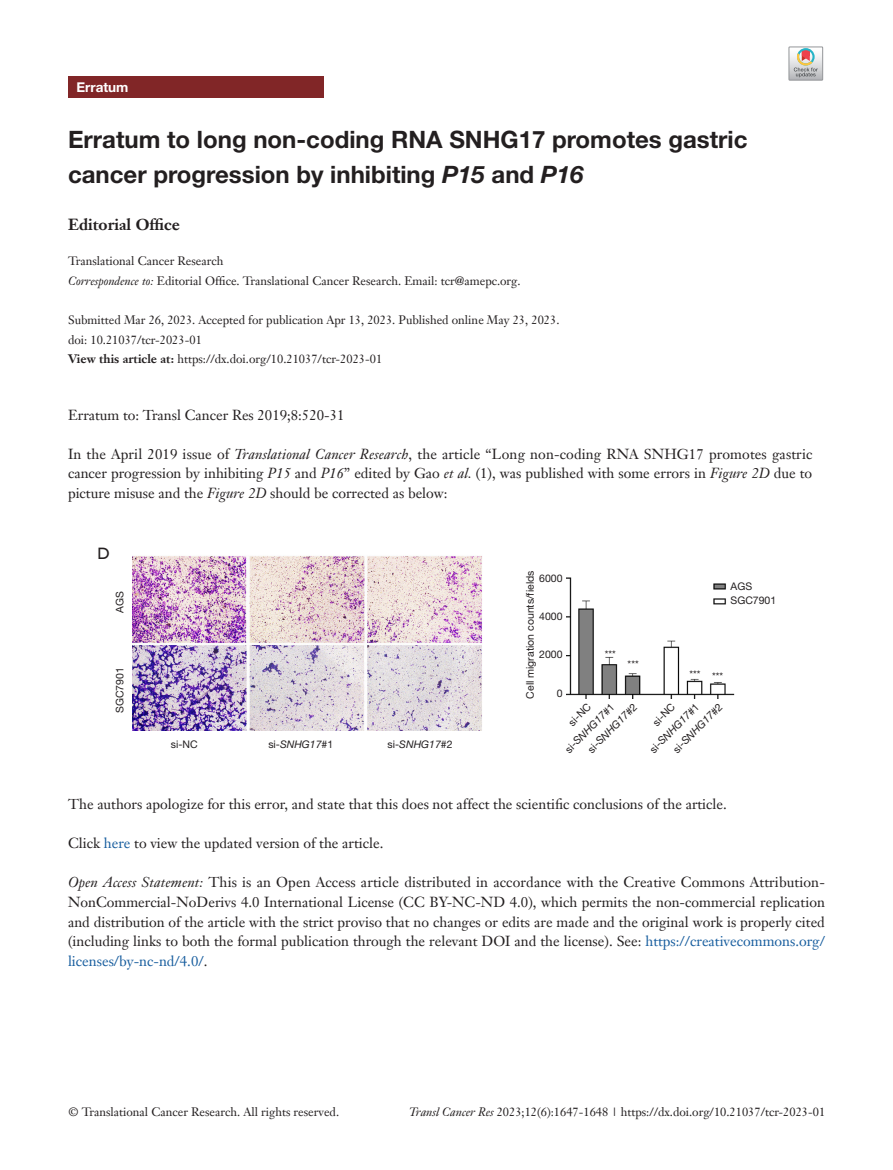
<style>
.page{position:relative;width:893px;height:1170px;background:#fff}
.page>*{position:absolute;margin:0;border:0;box-sizing:border-box;transform-origin:0 0}
.A-Wenti{font:700 24px/34.5px "Helvetica Neue LT Pro";color:#231f20}
.t1{font:16.5px "Humanist 521 BT";color:#231f20}
.A-Zuozhe{font:700 15.75px "Janson Text LT";color:#231f20}
.B-zhengwen{font:14.25px/19.5px "Janson Text LT";color:#231f20;text-align:justify}
.A-lanmu{font:700 13.5px "Helvetica Neue LT Pro";color:#fff}
.A-Correspondence_to{font:12px "Janson Text LT";color:#231f20}
.A-time{font:12px "Janson Text LT";color:#231f20}
.ZY-doi{font:12px "Janson Text LT";color:#231f20}
.A-View_this_article{font:12px "Janson Text LT";color:#231f20}
.ZY-banquan{font:12px "Janson Text LT";color:#231f20}
.A-Danwei{font:12px "Janson Text LT";color:#231f20}
.A-doi{font:12px "Janson Text LT";color:#231f20}
.二级标题下沉{font:10.5px "Helvetica Neue LT Pro";color:#231f20}
.t2{font:italic 10.5px "Helvetica Neue LT Pro";color:#231f20}
.s1{font-style:italic}
.s2{font-weight:700}
.s3{font-style:normal}
.s4{color:#175d9e}
</style>
<div class="page">
<div style="left:68px;top:77px;width:255px;height:21px;background:#812627"></div>
<img style="left:132px;top:556px;width:350px;height:174px">
<img style="left:566px;top:577px;width:169px;height:121px">
<div style="left:731px;top:581px;width:45px;height:24px;background:#fff"></div>
<svg style="left:789px;top:47px;width:34px;height:33px"></svg>
<p class="A-lanmu" style="left:77px;top:79px;width:53px">Erratum</p>
<p class="A-Wenti" style="left:68px;top:122px;width:681px">Erratum to long non-coding RNA SNHG17 promotes gastric cancer progression by inhibiting <span class="s1">P15</span> and <span class="s1">P16</span></p>
<p class="A-Zuozhe" style="left:68px;top:214px;width:113px">Editorial Office</p>
<p class="A-Danwei" style="left:68px;top:254px;width:157px">Translational Cancer Research</p>
<p class="A-Correspondence_to" style="left:68px;top:273px;width:454px"><span class="s1">Correspondence to:</span> Editorial Office. Translational Cancer Research. Email: tcr@amepc.org.</p>
<p class="A-time" style="left:68px;top:312px;width:493px">Submitted Mar 26, 2023. Accepted for publication Apr 13, 2023. Published online May 23, 2023.</p>
<p class="A-doi" style="left:68px;top:332px;width:135px">doi: 10.21037/tcr-2023-01</p>
<p class="A-View_this_article" style="left:68px;top:351px;width:316px"><span class="s2">View this article at:</span> https://dx.doi.org/10.21037/tcr-2023-01</p>
<p class="B-zhengwen" style="left:68px;top:404px;width:278px">Erratum to: Transl Cancer Res 2019;8:520-31</p>
<p class="B-zhengwen" style="left:68px;top:443px;width:746px">In the April 2019 issue of <span class="s1">Translational Cancer Research</span>, the article “Long non-coding RNA SNHG17 promotes gastric cancer progression by inhibiting <span class="s1">P15</span> and <span class="s1">P16</span>” edited by Gao <span class="s1">et al.</span> (1), was published with some errors in <span class="s1">Figure 2D</span> due to picture misuse and the <span class="s1">Figure 2D</span> should be corrected as below:</p>
<p class="t1" style="left:98px;top:543px;width:14px">D</p>
<p class="二级标题下沉" style="left:113px;top:612px;width:23px;rotate:-90deg">AGS</p>
<p class="二级标题下沉" style="left:113px;top:713px;width:47px;rotate:-90deg">SGC7901</p>
<p class="二级标题下沉" style="left:171px;top:737px;width:28px">si-NC</p>
<p class="t2" style="left:268px;top:737px;width:66px"><span class="s3">si-</span>SNHG17<span class="s3">#1</span></p>
<p class="t2" style="left:388px;top:737px;width:66px"><span class="s3">si-</span>SNHG17<span class="s3">#2</span></p>
<p class="二级标题下沉" style="left:524px;top:698px;width:129px;rotate:-90deg">Cell migration counts/fields</p>
<p class="二级标题下沉" style="left:539px;top:571px;width:25px">6000</p>
<p class="二级标题下沉" style="left:539px;top:609px;width:25px">4000</p>
<p class="二级标题下沉" style="left:539px;top:648px;width:25px">2000</p>
<p class="二级标题下沉" style="left:557px;top:686px;width:7px">0</p>
<p class="二级标题下沉" style="left:605px;top:648px;width:13px">***</p>
<p class="二级标题下沉" style="left:628px;top:657px;width:13px">***</p>
<p class="二级标题下沉" style="left:731px;top:580px;width:23px">AGS</p>
<p class="二级标题下沉" style="left:731px;top:593px;width:47px">SGC7901</p>
<p class="二级标题下沉" style="left:689px;top:668px;width:13px">***</p>
<p class="二级标题下沉" style="left:712px;top:669px;width:13px">***</p>
<p class="二级标题下沉" style="left:566px;top:719px;width:28px;rotate:-45deg">si-NC</p>
<p class="t2" style="left:647px;top:746px;width:66px;rotate:-45deg"><span class="s3">si-</span>SNHG17<span class="s3">#1</span></p>
<p class="二级标题下沉" style="left:650px;top:719px;width:28px;rotate:-45deg">si-NC</p>
<p class="t2" style="left:585px;top:746px;width:66px;rotate:-45deg"><span class="s3">si-</span>SNHG17<span class="s3">#2</span></p>
<p class="t2" style="left:670px;top:746px;width:66px;rotate:-45deg"><span class="s3">si-</span>SNHG17<span class="s3">#2</span></p>
<p class="t2" style="left:562px;top:746px;width:66px;rotate:-45deg"><span class="s3">si-</span>SNHG17<span class="s3">#1</span></p>
<p class="B-zhengwen" style="left:68px;top:794px;width:660px">The authors apologize for this error, and state that this does not affect the scientific conclusions of the article.</p>
<p class="B-zhengwen" style="left:68px;top:833px;width:317px">Click <span class="s4">here</span> to view the updated version of the article.</p>
<p class="B-zhengwen" style="left:68px;top:872px;width:758px"><span class="s1">Open Access Statement:</span> This is an Open Access article distributed in accordance with the Creative Commons Attribution-NonCommercial-NoDerivs 4.0 International License (CC BY-NC-ND 4.0), which permits the non-commercial replication and distribution of the article with the strict proviso that no changes or edits are made and the original work is properly cited (including links to both the formal publication through the relevant DOI and the license). See: <span class="s4">https://creativecommons.org/ licenses/by-nc-nd/4.0/</span>.</p>
<p class="ZY-banquan" style="left:69px;top:1104px;width:272px">© Translational Cancer Research. All rights reserved.</p>
<p class="ZY-doi" style="left:409px;top:1104px;width:418px"><span class="s1">Transl Cancer Res</span> 2023;12(6):1647-1648 | https://dx.doi.org/10.21037/tcr-2023-01</p>
</div>
